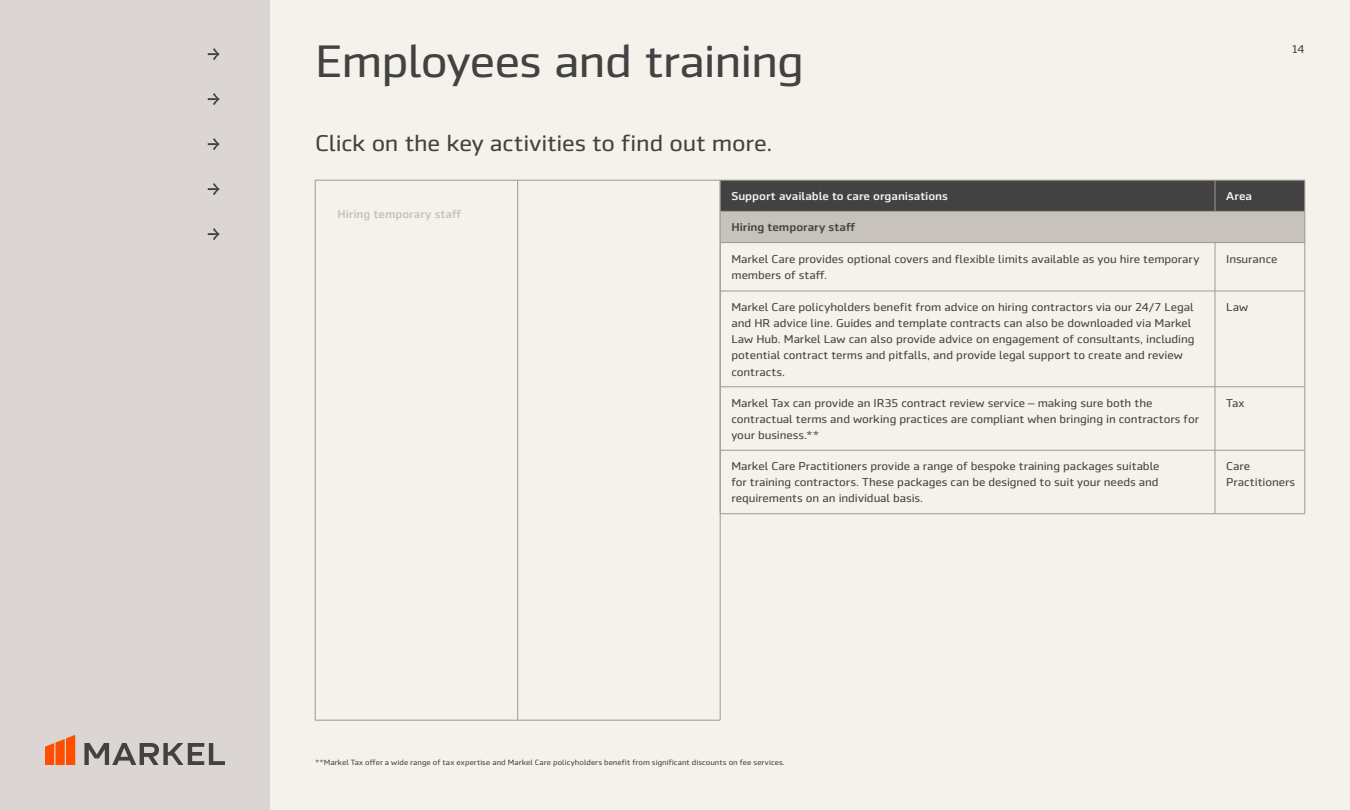
<style>
.page{position:relative;width:1350px;height:810px;background:#f4f2eb}
.page>*{position:absolute;margin:0;border:0;box-sizing:border-box;transform-origin:0 0}
.t1{font:46.12px "Markel Sans";letter-spacing:-.02em;color:#424242}
.t2{font:23.1px "Markel Sans";letter-spacing:-.01em;color:#424242}
.t3{font:11.55px/16.1px "Markel Sans";letter-spacing:-.005em;color:#424242}
.t4{font:500 11.55px "Markel Sans";letter-spacing:-.005em;color:#f4f2eb}
.t5{font:500 11.55px "Markel Sans";color:#424242}
.t6{font:500 11.55px "Markel Sans";color:#c8c2bc}
.t7{font:7.65px "Markel Sans";letter-spacing:.005em;color:#424242}
</style>
<div class="page">
<div style="left:0;top:0;width:270px;height:810px;background:#dbd6d3"></div>
<hr style="left:315px;top:180px;width:1px;height:540px;background:#a39990">
<hr style="left:720px;top:180px;width:1px;height:540px;background:#a39990">
<hr style="left:315px;top:180px;width:405px;height:1px;background:#a39990">
<hr style="left:315px;top:720px;width:405px;height:1px;background:#a39990">
<hr style="left:518px;top:180px;width:1px;height:540px;background:#a39990">
<svg style="left:84px;top:743px;width:141px;height:22px"></svg>
<svg style="left:45px;top:735px;width:30px;height:30px"></svg>
<div style="left:721px;top:181px;width:584px;height:30px;background:#424242"></div>
<div style="left:720px;top:211px;width:585px;height:32px;background:#c8c2bc"></div>
<hr style="left:720px;top:180px;width:495px;height:1px;background:#a39990">
<hr style="left:1215px;top:180px;width:90px;height:1px;background:#a39990">
<hr style="left:1305px;top:180px;width:1px;height:31px;background:#a39990">
<hr style="left:720px;top:211px;width:1px;height:32px;background:#a39990">
<hr style="left:1305px;top:211px;width:1px;height:32px;background:#a39990">
<hr style="left:1305px;top:243px;width:1px;height:48px;background:#a39990">
<hr style="left:1305px;top:291px;width:1px;height:96px;background:#a39990">
<hr style="left:1305px;top:387px;width:1px;height:63px;background:#a39990">
<hr style="left:1305px;top:450px;width:1px;height:64px;background:#a39990">
<hr style="left:720px;top:514px;width:495px;height:1px;background:#a39990">
<hr style="left:1215px;top:514px;width:90px;height:1px;background:#a39990">
<hr style="left:1215px;top:180px;width:1px;height:31px;background:#a39990">
<hr style="left:720px;top:211px;width:495px;height:1px;background:#a39990">
<hr style="left:1215px;top:211px;width:90px;height:1px;background:#a39990">
<hr style="left:720px;top:242px;width:495px;height:1px;background:#a39990">
<hr style="left:1215px;top:242px;width:90px;height:1px;background:#a39990">
<hr style="left:1215px;top:243px;width:1px;height:48px;background:#a39990">
<hr style="left:720px;top:291px;width:495px;height:1px;background:#a39990">
<hr style="left:1215px;top:291px;width:90px;height:1px;background:#a39990">
<hr style="left:1215px;top:291px;width:1px;height:96px;background:#a39990">
<hr style="left:720px;top:387px;width:495px;height:1px;background:#a39990">
<hr style="left:1215px;top:387px;width:90px;height:1px;background:#a39990">
<hr style="left:1215px;top:387px;width:1px;height:63px;background:#a39990">
<hr style="left:720px;top:450px;width:495px;height:1px;background:#a39990">
<hr style="left:1215px;top:450px;width:90px;height:1px;background:#a39990">
<hr style="left:1215px;top:450px;width:1px;height:64px;background:#a39990">
<svg style="left:208px;top:48px;width:12px;height:12px"></svg>
<svg style="left:208px;top:93px;width:12px;height:12px"></svg>
<svg style="left:208px;top:138px;width:12px;height:12px"></svg>
<svg style="left:208px;top:183px;width:12px;height:12px"></svg>
<svg style="left:208px;top:228px;width:12px;height:12px"></svg>
<h1 class="t1" style="left:315px;top:36px;width:491px">Employees and training</h1>
<p class="t3" style="left:1292px;top:41px;width:15px">14</p>
<h2 class="t2" style="left:315px;top:130px;width:459px">Click on the key activities to find out more.</h2>
<p class="t4" style="left:731px;top:190px;width:218px">Support available to care organisations</p>
<p class="t4" style="left:1226px;top:190px;width:27px">Area</p>
<p class="t5" style="left:731px;top:221px;width:125px">Hiring temporary staff</p>
<p class="t3" style="left:731px;top:251px;width:469px">Markel Care provides optional covers and flexible limits available as you hire temporary members of staff.</p>
<p class="t3" style="left:1226px;top:251px;width:53px">Insurance</p>
<p class="t3" style="left:731px;top:299px;width:465px">Markel Care policyholders benefit from advice on hiring contractors via our 24/7 Legal and HR advice line. Guides and template contracts can also be downloaded via Markel Law Hub. Markel Law can also provide advice on engagement of consultants, including potential contract terms and pitfalls, and provide legal support to create and review contracts.</p>
<p class="t3" style="left:1226px;top:299px;width:23px">Law</p>
<p class="t3" style="left:731px;top:395px;width:469px">Markel Tax can provide an IR35 contract review service – making sure both the contractual terms and working practices are compliant when bringing in contractors for your business.**</p>
<p class="t3" style="left:1226px;top:395px;width:20px">Tax</p>
<p class="t3" style="left:731px;top:458px;width:430px;text-align:justify">Markel Care Practitioners provide a range of bespoke training packages suitable for training contractors. These packages can be designed to suit your needs and requirements on an individual basis.</p>
<p class="t3" style="left:1226px;top:458px;width:70px">Care<br>Practitioners</p>
<p class="t6" style="left:338px;top:208px;width:125px">Hiring temporary staff</p>
<p class="t7" style="left:315px;top:758px;width:471px">**Markel Tax offer a wide range of tax expertise and Markel Care policyholders benefit from significant discounts on fee services.</p>
</div>
